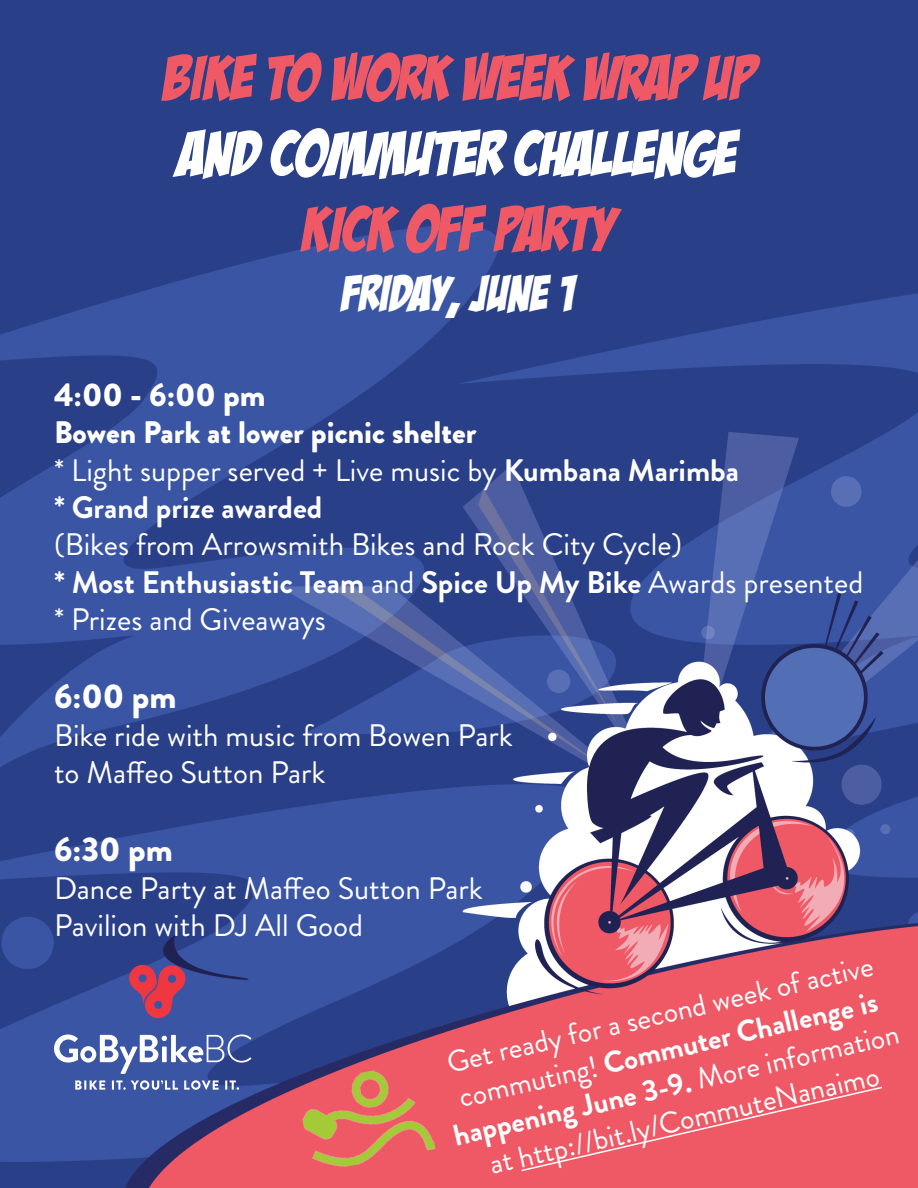
<style>
.page{position:relative;width:918px;height:1188px;background:#fff}
.page>*{position:absolute;margin:0;border:0;box-sizing:border-box;transform-origin:0 0}
.t1{font:63px "Bada Boom BB";color:#ef5966}
.t2{font:63px "Bada Boom BB";color:#fff}
.t3{font:49.5px "Bada Boom BB";color:#fff}
.t4{font:900 34.35px "Brandon Grotesque";color:#fff}
.t5{font:900 32.7px "Brandon Grotesque";color:#fff}
.t6{font:31.05px "Brandon Grotesque";color:#fff}
.t7{font:700 31.05px "Brandon Grotesque";color:#fff}
.t8{font:900 31.05px "Brandon Grotesque";color:#fff}
.t9{font:30px/36px "Brandon Grotesque";color:#fff;text-align:center}
.s1{font-weight:700}
.s2{font-weight:400}
</style>
<div class="page">
<img style="left:0;top:0;width:918px;height:1188px">
<div style="left:520px;top:1086px;width:364px;height:86px;background:#ef5865"></div>
<svg style="left:54px;top:1034px;width:197px;height:40px"></svg>
<svg style="left:75px;top:1080px;width:30px;height:10px"></svg>
<svg style="left:112px;top:1080px;width:66px;height:10px"></svg>
<svg style="left:184px;top:1080px;width:35px;height:10px"></svg>
<svg style="left:225px;top:1080px;width:14px;height:10px"></svg>
<svg style="left:127px;top:963px;width:60px;height:57px;background:#944470"></svg>
<img style="left:296px;top:1062px;width:140px;height:111px">
<p class="t1" style="left:163px;top:45px;width:592px">BIKE TO WORK WEEK WRAP UP</p>
<p class="t2" style="left:180px;top:121px;width:560px">AND COMMUTER CHALLENGE</p>
<p class="t1" style="left:303px;top:196px;width:314px">KICK OFF PARTY</p>
<p class="t3" style="left:342px;top:268px;width:235px">FRIDAY, JUNE 1</p>
<p class="t5" style="left:54px;top:372px;width:213px">4:00 - 6:00 pm</p>
<p class="t8" style="left:54px;top:411px;width:424px">Bowen Park at lower picnic shelter</p>
<p class="t6" style="left:54px;top:449px;width:687px">* Light supper served + Live music by <span class="s1">Kumbana Marimba</span></p>
<p class="t7" style="left:54px;top:486px;width:270px">* Grand prize awarded</p>
<p class="t6" style="left:54px;top:523px;width:630px">(Bikes from Arrowsmith Bikes and Rock City Cycle)</p>
<p class="t7" style="left:54px;top:560px;width:811px">* Most Enthusiastic Team <span class="s2">and</span> Spice Up My Bike <span class="s2">Awards presented</span></p>
<p class="t6" style="left:54px;top:598px;width:274px">* Prizes and Giveaways</p>
<p class="t4" style="left:54px;top:672px;width:124px">6:00 pm</p>
<p class="t6" style="left:54px;top:714px;width:460px">Bike ride with music from Bowen Park</p>
<p class="t6" style="left:54px;top:751px;width:273px">to Maffeo Sutton Park</p>
<p class="t4" style="left:54px;top:825px;width:120px">6:30 pm</p>
<p class="t6" style="left:54px;top:867px;width:430px">Dance Party at Maffeo Sutton Park</p>
<p class="t6" style="left:54px;top:904px;width:311px">Pavilion with DJ All Good</p>
<p class="t9" style="left:434px;top:1048px;width:458px;rotate:-13deg">Get ready for a second week of active commuting! <span class="s1">Commuter Challenge is happening June 3-9.</span> More information at http://bit.ly/CommuteNanaimo</p>
</div>
